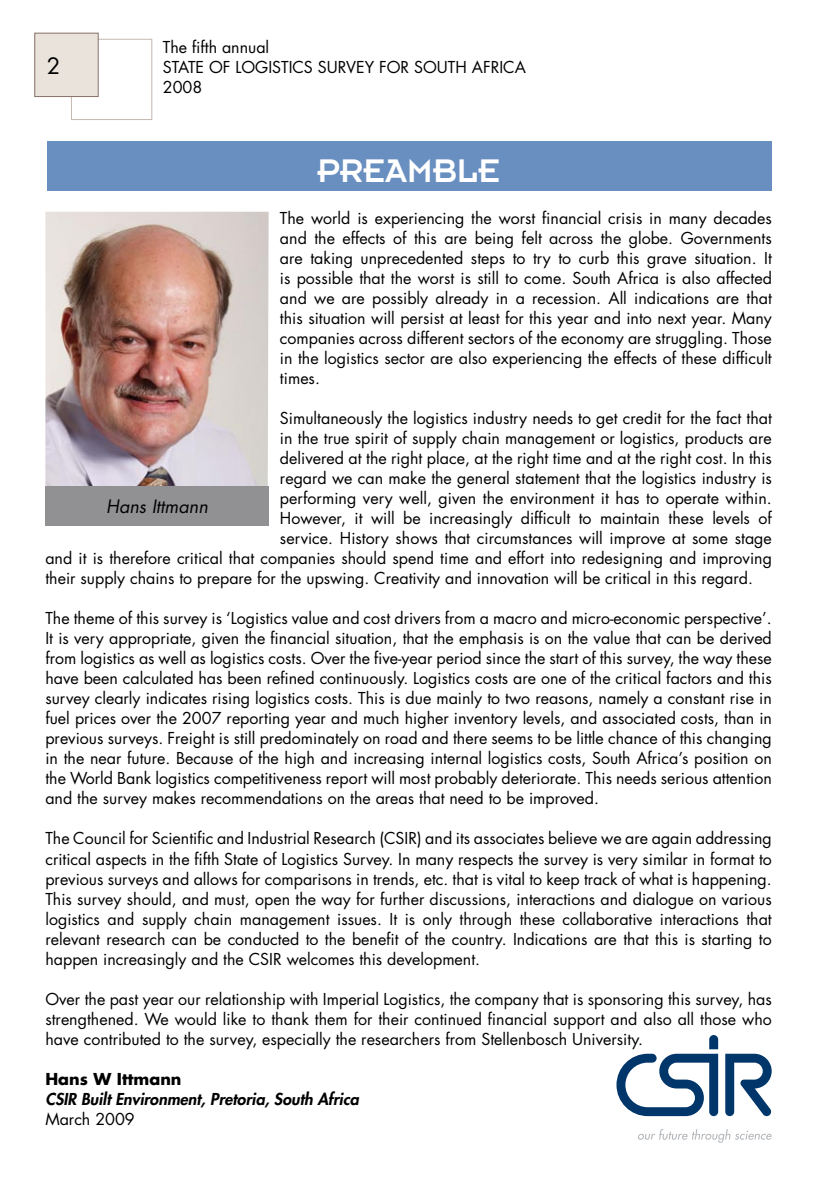
<style>
.page{position:relative;width:840px;height:1191px;background:#fff}
.page>*{position:absolute;margin:0;border:0;box-sizing:border-box;transform-origin:0 0}
.t1{font:36px "Insignia";color:#fff}
.t2{font:italic 18px "Futura";color:#000}
.t3{font:16px/20px "Futura";color:#000;text-align:justify}
.t4{font:italic 800 16px "Futura";color:#000}
.t5{font:700 16px "Futura";color:#000}
</style>
<div class="page">
<div style="left:71px;top:39px;width:81px;height:81px;border:1px solid #c5b8b1"></div>
<div style="left:35px;top:33px;width:63px;height:64px;background:#e9e3db"></div>
<div style="left:34px;top:33px;width:65px;height:64px;border:1px solid #877369"></div>
<div style="left:47px;top:142px;width:724px;height:49px;background:#698fc0"></div>
<img style="left:45px;top:212px;width:223px;height:274px">
<svg style="left:725px;top:1053px;width:46px;height:63px"></svg>
<svg style="left:616px;top:1035px;width:101px;height:81px"></svg>
<svg style="left:638px;top:1129px;width:133px;height:13px"></svg>
<div style="left:45px;top:486px;width:223px;height:39px;background:#919194"></div>
<p class="t3" style="left:163px;top:37px;width:364px;text-align:left">The fifth annual<br>STATE OF LOGISTICS SURVEY FOR SOUTH AFRICA<br>2008</p>
<h1 class="t1" style="left:317px;top:152px;width:184px">PREAMBLE</h1>
<p class="t3" style="left:280px;top:208px;width:493px">The world is experiencing the worst financial crisis in many decades and the effects of this are being felt across the globe. Governments are taking unprecedented steps to try to curb this grave situation. It is possible that the worst is still to come. South Africa is also affected and we are possibly already in a recession. All indications are that this situation will persist at least for this year and into next year. Many companies across different sectors of the economy are struggling. Those in the logistics sector are also experiencing the effects of these difficult times.</p>
<p class="t3" style="left:280px;top:408px;width:493px">Simultaneously the logistics industry needs to get credit for the fact that</p>
<p class="t3" style="left:280px;top:428px;width:493px">in the true spirit of supply chain management or logistics, products are</p>
<p class="t3" style="left:280px;top:448px;width:493px">delivered at the right place, at the right time and at the right cost. In this</p>
<p class="t3" style="left:280px;top:468px;width:493px">regard we can make the general statement that the logistics industry is</p>
<p class="t3" style="left:280px;top:488px;width:493px">performing very well, given the environment it has to operate within.</p>
<p class="t3" style="left:280px;top:508px;width:493px">However, it will be increasingly difficult to maintain these levels of</p>
<p class="t3" style="left:280px;top:528px;width:493px">service. History shows that circumstances will improve at some stage</p>
<p class="t3" style="left:45px;top:548px;width:727px">and it is therefore critical that companies should spend time and effort into redesigning and improving</p>
<p class="t3" style="left:45px;top:568px;width:708px">their supply chains to prepare for the upswing. Creativity and innovation will be critical in this regard.</p>
<p class="t3" style="left:45px;top:608px;width:727px">The theme of this survey is ‘Logistics value and cost drivers from a macro and micro-economic perspective’.<br>It is very appropriate, given the financial situation, that the emphasis is on the value that can be derived from logistics as well as logistics costs. Over the five-year period since the start of this survey, the way these have been calculated has been refined continuously. Logistics costs are one of the critical factors and this survey clearly indicates rising logistics costs. This is due mainly to two reasons, namely a constant rise in fuel prices over the 2007 reporting year and much higher inventory levels, and associated costs, than in previous surveys. Freight is still predominately on road and there seems to be little chance of this changing in the near future. Because of the high and increasing internal logistics costs, South Africa’s position on the World Bank logistics competitiveness report will most probably deteriorate. This needs serious attention and the survey makes recommendations on the areas that need to be improved.</p>
<p class="t3" style="left:45px;top:828px;width:727px">The Council for Scientific and Industrial Research (CSIR) and its associates believe we are again addressing critical aspects in the fifth State of Logistics Survey. In many respects the survey is very similar in format to previous surveys and allows for comparisons in trends, etc. that is vital to keep track of what is happening.<br>This survey should, and must, open the way for further discussions, interactions and dialogue on various logistics and supply chain management issues. It is only through these collaborative interactions that relevant research can be conducted to the benefit of the country. Indications are that this is starting to happen increasingly and the CSIR welcomes this development.</p>
<p class="t3" style="left:45px;top:988px;width:727px">Over the past year our relationship with Imperial Logistics, the company that is sponsoring this survey, has strengthened. We would like to thank them for their continued financial support and also all those who have contributed to the survey, especially the researchers from Stellenbosch University.</p>
<p class="t5" style="left:45px;top:1067px;width:137px">Hans W Ittmann</p>
<p class="t4" style="left:45px;top:1088px;width:315px">CSIR Built Environment, Pretoria, South Africa</p>
<p class="t3" style="left:45px;top:1108px;width:91px">March 2009</p>
<p class="t2" style="left:106px;top:494px;width:103px">Hans Ittmann</p>
</div>
